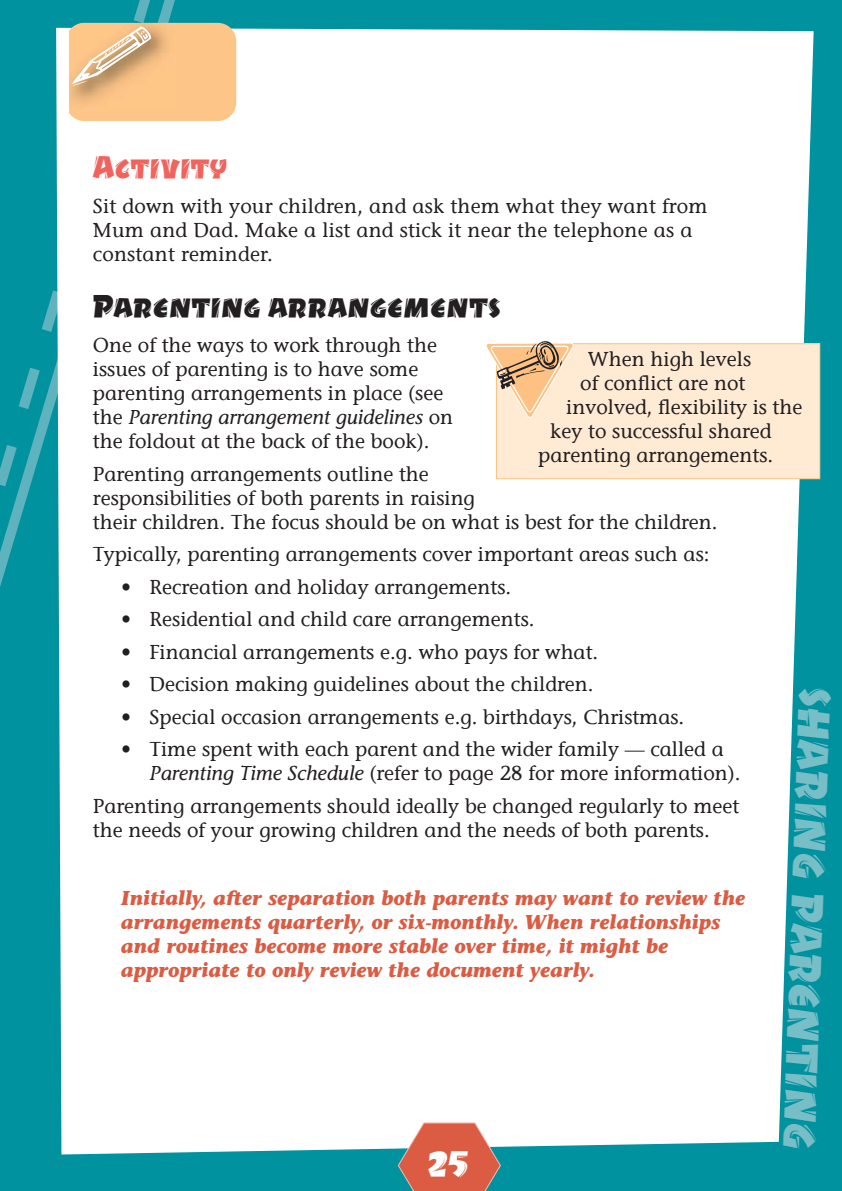
<style>
.page{position:relative;width:842px;height:1191px;background:#00929f}
.page>*{position:absolute;margin:0;border:0;box-sizing:border-box;transform-origin:0 0}
.t1{font:44.8px "Drycut ITCTT";color:#78bec7}
.t2{font:36px "Drycut ITCTT";color:#fff}
.t3{font:32px "Drycut ITCTT";letter-spacing:.01em;color:#231f20}
.t4{font:32px "Drycut ITCTT";color:#f1635d}
.t5{font:20px/24px "Stone Informal LT";color:#231f20}
.t6{font:italic 700 20px/24px "Stone Informal";color:#db5c42}
.t7{font:italic 20px "Stone Informal";color:#231f20}
.s1{font-family:"Stone Informal LT";font-style:normal}
.s2{font-family:"Stone Informal";font-style:italic}
</style>
<div class="page">
<svg style="left:0;top:0;width:175px;height:1155px"></svg>
<div style="left:56px;top:28px;width:758px;height:1126px;background:#fff"></div>
<svg style="left:69px;top:14px;width:167px;height:107px"></svg>
<div style="left:496px;top:344px;width:324px;height:135px;background:#ffead4"></div>
<div style="left:496px;top:343px;width:324px;height:136px;border:1px solid #fdc283"></div>
<svg style="left:485px;top:340px;width:89px;height:78px"></svg>
<svg style="left:397px;top:1121px;width:104px;height:70px"></svg>
<h3 class="t4" style="left:93px;top:147px;width:136px">Activity</h3>
<p class="t5" style="left:93px;top:194px;width:616px">Sit down with your children, and ask them what they want from<br>Mum and Dad. Make a list and stick it near the telephone as a constant reminder.</p>
<h3 class="t3" style="left:93px;top:285px;width:409px">Parenting arrangements</h3>
<p class="t5" style="left:93px;top:333px;width:352px">One of the ways to work through the issues of parenting is to have some parenting arrangements in place (see</p>
<p class="t7" style="left:93px;top:409px;width:362px"><span class="s1">the</span> Parenting arrangement guidelines <span class="s1">on</span></p>
<p class="t5" style="left:93px;top:425px;width:338px;line-height:32.6px">the foldout at the back of the book).<br>Parenting arrangements outline the</p>
<p class="t5" style="left:93px;top:486px;width:626px">responsibilities of both parents in raising<br>their children. The focus should be on what is best for the children.</p>
<p class="t5" style="left:93px;top:542px;width:618px">Typically, parenting arrangements cover important areas such as:</p>
<p class="t5" style="left:121px;top:575px;width:392px">• Recreation and holiday arrangements.</p>
<p class="t5" style="left:121px;top:607px;width:415px">• Residential and child care arrangements.</p>
<p class="t5" style="left:121px;top:640px;width:478px">• Financial arrangements e.g. who pays for what.</p>
<p class="t5" style="left:121px;top:672px;width:474px">• Decision making guidelines about the children.</p>
<p class="t5" style="left:121px;top:705px;width:565px">• Special occasion arrangements e.g. birthdays, Christmas.</p>
<p class="t5" style="left:150px;top:737px;width:592px;text-indent:-28px">• Time spent with each parent and the wider family — called a<br><span class="s2">Parenting Time Schedule</span> (refer to page 28 for more information).</p>
<p class="t5" style="left:93px;top:794px;width:648px">Parenting arrangements should ideally be changed regularly to meet the needs of your growing children and the needs of both parents.</p>
<p class="t5" style="left:588px;top:347px;width:164px">When high levels</p>
<p class="t5" style="left:580px;top:371px;width:167px">of conflict are not</p>
<p class="t5" style="left:566px;top:395px;width:238px">involved, flexibility is the</p>
<p class="t5" style="left:550px;top:419px;width:223px">key to successful shared</p>
<p class="t5" style="left:538px;top:443px;width:236px">parenting arrangements.</p>
<h1 class="t1" style="left:844px;top:688px;width:464px;rotate:92deg">SHARING PARENTING</h1>
<p class="t6" style="left:121px;top:887px;width:626px">Initially, after separation both parents may want to review the arrangements quarterly, or six-monthly. When relationships and routines become more stable over time, it might be appropriate to only review the document yearly.</p>
<h2 class="t2" style="left:428px;top:1140px;width:42px">25</h2>
</div>
